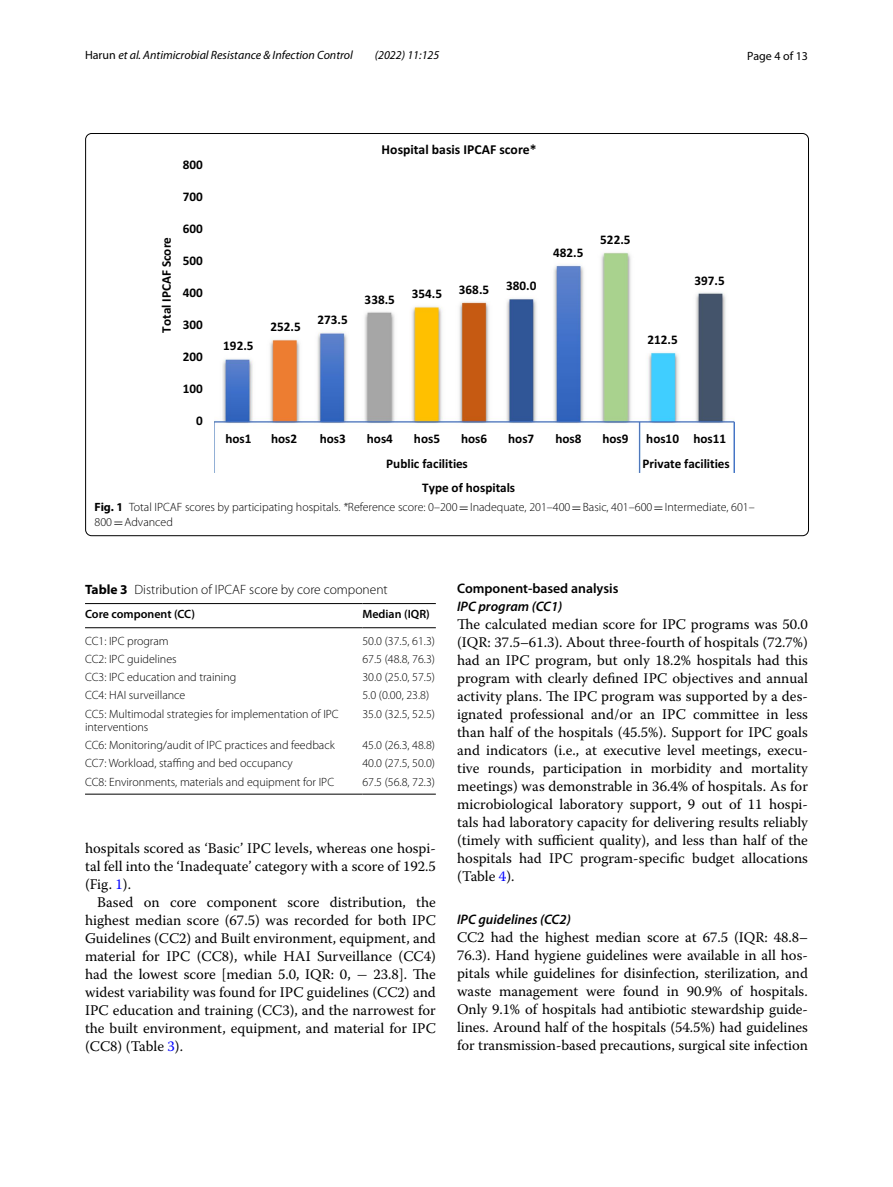
<style>
.page{position:relative;width:893px;height:1187px;background:#fff}
.page>*{position:absolute;margin:0;border:0;box-sizing:border-box;transform-origin:0 0}
.t1{font:14.7px/18px "Warnock Pro";color:#000;text-align:justify}
.t2{font:italic 600 13.8px "Myriad Pro";color:#000}
.t3{font:600 13.8px "Myriad Pro";color:#000}
.t4{font:700 13.65px "Calibri";color:#000}
.t5{font:300 13.5px "Myriad Pro";color:#000}
.t6{font:700 13.2px "Calibri";color:#000}
.t7{font:300 12px/15px "Myriad Pro";color:#000}
.t8{font:italic 12px "Myriad Pro";color:#000}
.t9{font:600 12px "Myriad Pro";color:#000}
.t10{font:12px "Myriad Pro";color:#000}
.s1{font-style:normal}
.s2{font-weight:700}
.s3{font-style:italic}
.s4{font-family:"MTSY";font-weight:400}
.s5{color:#00f}
.s6{font-family:"MTSY"}
</style>
<div class="page">
<img style="left:214px;top:252px;width:520px;height:220px">
<hr style="left:85px;top:603px;width:277px;height:1px;background:#000">
<hr style="left:85px;top:627px;width:277px;height:1px;background:#000">
<hr style="left:362px;top:603px;width:74px;height:1px;background:#000">
<hr style="left:362px;top:627px;width:74px;height:1px;background:#000">
<hr style="left:85px;top:793px;width:277px;height:1px;background:#000">
<hr style="left:362px;top:793px;width:74px;height:1px;background:#000">
<p class="t8" style="left:85px;top:48px;width:269px"><span class="s1">Harun</span> et al. Antimicrobial Resistance &amp; Infection Control</p>
<p class="t8" style="left:375px;top:48px;width:66px">(2022) 11:125</p>
<p class="t10" style="left:747px;top:48px;width:62px">Page 4 of 13</p>
<p class="t6" style="left:158px;top:332px;width:97px;rotate:-90deg">Total IPCAF Score</p>
<p class="t6" style="left:183px;top:156px;width:22px">800</p>
<p class="t6" style="left:183px;top:188px;width:22px">700</p>
<p class="t6" style="left:183px;top:220px;width:22px">600</p>
<p class="t6" style="left:183px;top:252px;width:22px">500</p>
<p class="t6" style="left:183px;top:284px;width:22px">400</p>
<p class="t6" style="left:183px;top:316px;width:22px">300</p>
<p class="t6" style="left:183px;top:348px;width:22px">200</p>
<p class="t6" style="left:183px;top:380px;width:22px">100</p>
<p class="t6" style="left:196px;top:412px;width:8px">0</p>
<p class="t4" style="left:382px;top:140px;width:156px">Hospital basis IPCAF score*</p>
<p class="t6" style="left:223px;top:337px;width:32px">192.5</p>
<p class="t6" style="left:270px;top:318px;width:32px">252.5</p>
<p class="t6" style="left:317px;top:311px;width:32px">273.5</p>
<p class="t6" style="left:365px;top:291px;width:32px">338.5</p>
<p class="t6" style="left:412px;top:285px;width:32px">354.5</p>
<p class="t6" style="left:459px;top:281px;width:32px">368.5</p>
<p class="t6" style="left:506px;top:277px;width:32px">380.0</p>
<p class="t6" style="left:553px;top:244px;width:32px">482.5</p>
<p class="t6" style="left:600px;top:232px;width:32px">522.5</p>
<p class="t6" style="left:694px;top:272px;width:32px">397.5</p>
<p class="t6" style="left:647px;top:331px;width:32px">212.5</p>
<p class="t6" style="left:225px;top:429px;width:28px">hos1</p>
<p class="t6" style="left:271px;top:429px;width:28px">hos2</p>
<p class="t6" style="left:320px;top:429px;width:28px">hos3</p>
<p class="t6" style="left:367px;top:429px;width:28px">hos4</p>
<p class="t6" style="left:414px;top:429px;width:28px">hos5</p>
<p class="t6" style="left:461px;top:429px;width:28px">hos6</p>
<p class="t6" style="left:508px;top:429px;width:28px">hos7</p>
<p class="t6" style="left:555px;top:429px;width:28px">hos8</p>
<p class="t6" style="left:602px;top:429px;width:28px">hos9</p>
<p class="t6" style="left:646px;top:429px;width:81px">hos10 hos11</p>
<p class="t6" style="left:386px;top:455px;width:83px">Public facilities</p>
<p class="t6" style="left:642px;top:455px;width:89px">Private facilities</p>
<p class="t6" style="left:422px;top:479px;width:94px">Type of hospitals</p>
<p class="t7" style="left:95px;top:499px;width:662px"><span class="s2">Fig. 1</span> Total IPCAF scores by participating hospitals. <span class="s3">*</span>Reference score: 0–200<span class="s4">=</span>Inadequate, 201–400<span class="s4">=</span>Basic, 401–600<span class="s4">=</span>Intermediate, 601–<br>800<span class="s4">=</span>Advanced</p>
<p class="t5" style="left:85px;top:582px;width:304px"><span class="s2">Table 3</span> Distribution of IPCAF score by core component</p>
<p class="t9" style="left:85px;top:606px;width:112px">Core component (CC)</p>
<p class="t9" style="left:362px;top:606px;width:69px">Median (IQR)</p>
<p class="t7" style="left:85px;top:633px;width:85px">CC1: IPC program</p>
<p class="t7" style="left:362px;top:633px;width:74px">50.0 (37.5, 61.3)</p>
<p class="t7" style="left:85px;top:651px;width:93px">CC2: IPC guidelines</p>
<p class="t7" style="left:362px;top:651px;width:74px">67.5 (48.8, 76.3)</p>
<p class="t7" style="left:85px;top:670px;width:153px">CC3: IPC education and training</p>
<p class="t7" style="left:362px;top:670px;width:74px">30.0 (25.0, 57.5)</p>
<p class="t7" style="left:85px;top:688px;width:102px">CC4: HAI surveillance</p>
<p class="t7" style="left:362px;top:688px;width:68px">5.0 (0.00, 23.8)</p>
<p class="t7" style="left:85px;top:707px;width:255px;line-height:13.5px">CC5: Multimodal strategies for implementation of IPC interventions</p>
<p class="t7" style="left:362px;top:706px;width:74px">35.0 (32.5, 52.5)</p>
<p class="t7" style="left:85px;top:737px;width:251px">CC6: Monitoring/audit of IPC practices and feedback</p>
<p class="t7" style="left:362px;top:737px;width:74px">45.0 (26.3, 48.8)</p>
<p class="t7" style="left:85px;top:756px;width:209px">CC7: Workload, staffing and bed occupancy</p>
<p class="t7" style="left:362px;top:756px;width:74px">40.0 (27.5, 50.0)</p>
<p class="t7" style="left:85px;top:774px;width:251px">CC8: Environments, materials and equipment for IPC</p>
<p class="t7" style="left:362px;top:774px;width:74px">67.5 (56.8, 72.3)</p>
<p class="t1" style="left:85px;top:838px;width:352px">hospitals scored as ‘Basic’ IPC levels, whereas one hospi&shy;tal fell into the ‘Inadequate’ category with a score of 192.5 (Fig. <span class="s5">1</span>).</p>
<p class="t1" style="left:85px;top:892px;width:352px;text-indent:12px">Based on core component score distribution, the highest median score (67.5) was recorded for both IPC Guidelines (CC2) and Built environment, equipment, and material for IPC (CC8), while HAI Surveillance (CC4) had the lowest score [median 5.0, IQR: 0, <span class="s6">−</span> 23.8]. The widest variability was found for IPC guidelines (CC2) and IPC education and training (CC3), and the narrowest for the built environment, equipment, and material for IPC (CC8) (Table <span class="s5">3</span>).</p>
<p class="t3" style="left:457px;top:579px;width:163px">Component‑based analysis</p>
<p class="t2" style="left:457px;top:597px;width:107px">IPC program (CC1)</p>
<p class="t1" style="left:457px;top:615px;width:352px">The calculated median score for IPC programs was 50.0 (IQR: 37.5–61.3). About three-fourth of hospitals (72.7%) had an IPC program, but only 18.2% hospitals had this program with clearly defined IPC objectives and annual activity plans. The IPC program was supported by a des&shy;ignated professional and/or an IPC committee in less than half of the hospitals (45.5%). Support for IPC goals and indicators (i.e., at executive level meetings, execu&shy;tive rounds, participation in morbidity and mortality meetings) was demonstrable in 36.4% of hospitals. As for microbiological laboratory support, 9 out of 11 hospi&shy;tals had laboratory capacity for delivering results reliably (timely with sufficient quality), and less than half of the hospitals had IPC program-specific budget allocations (Table <span class="s5">4</span>).</p>
<p class="t2" style="left:457px;top:910px;width:115px">IPC guidelines (CC2)</p>
<p class="t1" style="left:457px;top:928px;width:352px">CC2 had the highest median score at 67.5 (IQR: 48.8– 76.3). Hand hygiene guidelines were available in all hos&shy;pitals while guidelines for disinfection, sterilization, and waste management were found in 90.9% of hospitals.<br>Only 9.1% of hospitals had antibiotic stewardship guide&shy;lines. Around half of the hospitals (54.5%) had guidelines for transmission-based precautions, surgical site infection</p>
</div>
